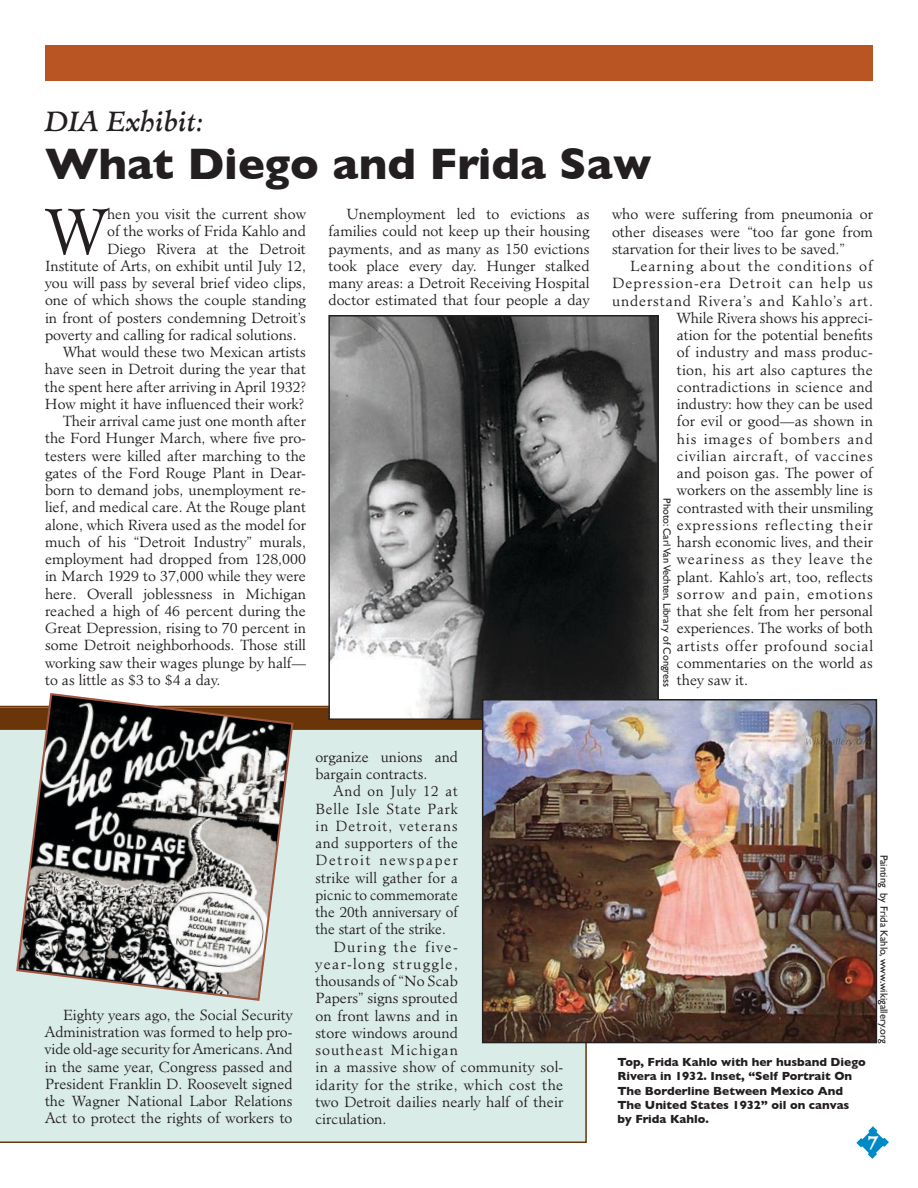
<style>
.page{position:relative;width:918px;height:1188px;background:#fff}
.page>*{position:absolute;margin:0;border:0;box-sizing:border-box;transform-origin:0 0}
.t1{font:300 62.1px "Minister";color:#231f20}
.t2{font:700 45px "Gill Sans";color:#231f20}
.t3{font:italic 27px "Minister";color:#231f20}
.t4{font:700 18px "Minister";color:#fff}
.t5{font:300 14.25px/17.2px "Minister";color:#231f20;text-align:justify}
.t6{font:300 14.25px "Minister";letter-spacing:.02em;color:#231f20}
.t7{font:300 14.25px "Minister";letter-spacing:.065em;color:#231f20}
.t8{font:300 14.25px "Minister";letter-spacing:.07em;color:#231f20}
.t9{font:300 14.25px "Minister";color:#231f20;scale:.96 1}
.t10{font:300 14.25px "Minister";letter-spacing:.06em;color:#231f20}
.t11{font:300 14.25px "Minister";letter-spacing:.1em;color:#231f20}
.t12{font:300 14.25px "Minister";letter-spacing:.03em;color:#231f20}
.t13{font:300 14.25px "Minister";letter-spacing:.06em;color:#231f20;scale:.96 1}
.t14{font:300 14.25px "Minister";letter-spacing:.05em;color:#231f20}
.t15{font:300 14.25px "Minister";letter-spacing:.045em;color:#231f20}
.t16{font:300 14.25px "Minister";letter-spacing:.02em;color:#231f20;scale:.96 1}
.t17{font:300 14.25px "Minister";letter-spacing:.085em;color:#231f20;scale:.96 1}
.t18{font:300 14.25px "Minister";letter-spacing:.035em;color:#231f20;scale:.96 1}
.t19{font:300 14.25px "Minister";letter-spacing:.125em;color:#231f20;scale:.96 1}
.t20{font:700 12px/14.4px "Gill Sans";color:#231f20}
.t21{font:10.5px "Gill Sans";color:#231f20}
</style>
<div class="page">
<div style="left:0;top:706px;width:587px;height:437px;background:#daece8"></div>
<div style="left:45px;top:45px;width:828px;height:36px;background:#b95522"></div>
<svg style="left:856px;top:1126px;width:33px;height:33px"></svg>
<div style="left:0;top:707px;width:491px;height:23px;background:#6a3609"></div>
<img style="left:331px;top:318px;width:325px;height:399px">
<div style="left:328px;top:315px;width:331px;height:405px;border:2px solid #231f20"></div>
<img style="left:485px;top:702px;width:389px;height:338px">
<div style="left:482px;top:699px;width:395px;height:344px;border:2px solid #231f20"></div>
<svg style="left:15px;top:693px;width:280px;height:309px"></svg>
<h3 class="t3" style="left:45px;top:105px;width:161px">DIA Exhibit:</h3>
<h2 class="t2" style="left:45px;top:137px;width:608px">What Diego and Frida Saw</h2>
<h1 class="t1" style="left:46px;top:194px;width:62px">W</h1>
<p class="t5" style="left:107px;top:206px;width:200px">hen you visit the current show</p>
<p class="t5" style="left:107px;top:223px;width:200px">of the works of Frida Kahlo and</p>
<p class="t5" style="left:107px;top:240px;width:200px">Diego Rivera at the Detroit</p>
<p class="t5" style="left:45px;top:257px;width:263px">Institute of Arts, on exhibit until July 12,</p>
<p class="t5" style="left:45px;top:275px;width:262px">you will pass by several brief video clips,</p>
<p class="t5" style="left:45px;top:292px;width:262px">one of which shows the couple standing</p>
<p class="t5" style="left:45px;top:309px;width:262px">in front of posters condemning Detroit’s</p>
<p class="t5" style="left:45px;top:326px;width:253px">poverty and calling for radical solutions.</p>
<p class="t5" style="left:63px;top:344px;width:245px">What would these two Mexican artists</p>
<p class="t5" style="left:45px;top:361px;width:262px">have seen in Detroit during the year that</p>
<p class="t5" style="left:45px;top:378px;width:263px">the spent here after arriving in April 1932?</p>
<p class="t5" style="left:45px;top:395px;width:261px">How might it have influenced their work?</p>
<p class="t5" style="left:63px;top:413px;width:245px">Their arrival came just one month after</p>
<p class="t5" style="left:45px;top:430px;width:263px">the Ford Hunger March, where five pro-</p>
<p class="t5" style="left:45px;top:447px;width:263px">testers were killed after marching to the</p>
<p class="t5" style="left:45px;top:464px;width:263px">gates of the Ford Rouge Plant in Dear-</p>
<p class="t5" style="left:45px;top:482px;width:262px">born to demand jobs, unemployment re-</p>
<p class="t5" style="left:45px;top:499px;width:263px">lief, and medical care. At the Rouge plant</p>
<p class="t5" style="left:45px;top:516px;width:263px">alone, which Rivera used as the model for</p>
<p class="t5" style="left:45px;top:533px;width:263px">much of his “Detroit Industry” murals,</p>
<p class="t5" style="left:45px;top:551px;width:263px">employment had dropped from 128,000</p>
<p class="t5" style="left:45px;top:568px;width:263px">in March 1929 to 37,000 while they were</p>
<p class="t5" style="left:45px;top:585px;width:262px">here. Overall joblessness in Michigan</p>
<p class="t5" style="left:45px;top:602px;width:262px">reached a high of 46 percent during the</p>
<p class="t5" style="left:45px;top:620px;width:262px">Great Depression, rising to 70 percent in</p>
<p class="t5" style="left:45px;top:637px;width:263px">some Detroit neighborhoods. Those still</p>
<p class="t5" style="left:45px;top:654px;width:262px">working saw their wages plunge by half—</p>
<p class="t5" style="left:45px;top:671px;width:177px">to as little as $3 to $4 a day.</p>
<p class="t5" style="left:329px;top:206px;width:263px;text-indent:18px">Unemployment led to evictions as families could not keep up their housing payments, and as many as 150 evictions took place every day. Hunger stalked many areas: a Detroit Receiving Hospital doctor estimated that four people a day</p>
<p class="t5" style="left:612px;top:206px;width:263px">who were suffering from pneumonia or other diseases were “too far gone from starvation for their lives to be saved.”</p>
<p class="t7" style="left:630px;top:257px;width:244px">Learning about the conditions of</p>
<p class="t8" style="left:612px;top:275px;width:263px">Depression-era Detroit can help us</p>
<p class="t10" style="left:612px;top:292px;width:263px">understand Rivera’s and Kahlo’s art.</p>
<p class="t5" style="left:677px;top:309px;width:198px">While Rivera shows his appreci-</p>
<p class="t5" style="left:677px;top:326px;width:198px">ation for the potential benefits</p>
<p class="t6" style="left:677px;top:344px;width:198px">of industry and mass produc-</p>
<p class="t5" style="left:677px;top:361px;width:198px">tion, his art also captures the</p>
<p class="t6" style="left:677px;top:378px;width:198px">contradictions in science and</p>
<p class="t5" style="left:677px;top:395px;width:198px">industry: how they can be used</p>
<p class="t5" style="left:677px;top:413px;width:198px">for evil or good—as shown in</p>
<p class="t7" style="left:677px;top:430px;width:198px">his images of bombers and</p>
<p class="t14" style="left:677px;top:447px;width:198px">civilian aircraft, of vaccines</p>
<p class="t5" style="left:677px;top:464px;width:198px">and poison gas. The power of</p>
<p class="t5" style="left:677px;top:482px;width:198px">workers on the assembly line is</p>
<p class="t5" style="left:677px;top:499px;width:198px">contrasted with their unsmiling</p>
<p class="t7" style="left:677px;top:516px;width:198px">expressions reflecting their</p>
<p class="t5" style="left:677px;top:534px;width:198px">harsh economic lives, and their</p>
<p class="t10" style="left:677px;top:551px;width:198px">weariness as they leave the</p>
<p class="t5" style="left:677px;top:568px;width:198px">plant. Kahlo’s art, too, reflects</p>
<p class="t8" style="left:677px;top:585px;width:198px">sorrow and pain, emotions</p>
<p class="t5" style="left:677px;top:603px;width:198px">that she felt from her personal</p>
<p class="t5" style="left:677px;top:620px;width:198px">experiences. The works of both</p>
<p class="t15" style="left:677px;top:637px;width:198px">artists offer profound social</p>
<p class="t5" style="left:677px;top:654px;width:198px">commentaries on the world as</p>
<p class="t5" style="left:677px;top:672px;width:73px">they saw it.</p>
<p class="t21" style="left:673px;top:498px;width:191px;rotate:90deg">Photo: Carl Van Vechten, Library of Congress</p>
<p class="t5" style="left:45px;top:1006px;width:249px;text-indent:18px">Eighty years ago, the Social Security Administration was formed to help pro&shy;vide old-age security for Americans. And in the same year, Congress passed and President Franklin D. Roosevelt signed the Wagner National Labor Relations Act to protect the rights of workers to</p>
<p class="t5" style="left:315px;top:748px;width:144px">organize unions and bargain contracts.</p>
<p class="t13" style="left:333px;top:783px;width:131px">And on July 12 at</p>
<p class="t13" style="left:315px;top:800px;width:150px">Belle Isle State Park</p>
<p class="t17" style="left:315px;top:817px;width:150px">in Detroit, veterans</p>
<p class="t18" style="left:315px;top:834px;width:150px">and supporters of the</p>
<p class="t19" style="left:315px;top:852px;width:150px">Detroit newspaper</p>
<p class="t16" style="left:315px;top:869px;width:150px">strike will gather for a</p>
<p class="t9" style="left:315px;top:886px;width:150px">picnic to commemorate</p>
<p class="t9" style="left:315px;top:903px;width:150px">the 20th anniversary of</p>
<p class="t9" style="left:315px;top:921px;width:137px">the start of the strike.</p>
<p class="t11" style="left:333px;top:938px;width:126px">During the five-</p>
<p class="t11" style="left:315px;top:955px;width:144px">year-long struggle,</p>
<p class="t5" style="left:315px;top:972px;width:144px">thousands of “No Scab</p>
<p class="t5" style="left:315px;top:990px;width:144px">Papers” signs sprouted</p>
<p class="t5" style="left:315px;top:1007px;width:144px">on front lawns and in</p>
<p class="t5" style="left:315px;top:1024px;width:144px">store windows around</p>
<p class="t8" style="left:315px;top:1041px;width:144px">southeast Michigan</p>
<p class="t6" style="left:315px;top:1059px;width:249px">in a massive show of community sol-</p>
<p class="t12" style="left:315px;top:1076px;width:249px">idarity for the strike, which cost the</p>
<p class="t5" style="left:315px;top:1093px;width:249px">two Detroit dailies nearly half of their</p>
<p class="t5" style="left:315px;top:1111px;width:72px">circulation.</p>
<p class="t20" style="left:617px;top:1054px;width:250px">Top, Frida Kahlo with her husband Diego Rivera in 1932. Inset, “Self Portrait On The Borderline Between Mexico And The United States 1932” oil on canvas by Frida Kahlo.</p>
<p class="t21" style="left:890px;top:855px;width:191px;rotate:90deg">Painting by Frida Kahlo, www.wikigallery.org</p>
<p class="t4" style="left:867px;top:1131px;width:13px">7</p>
</div>
